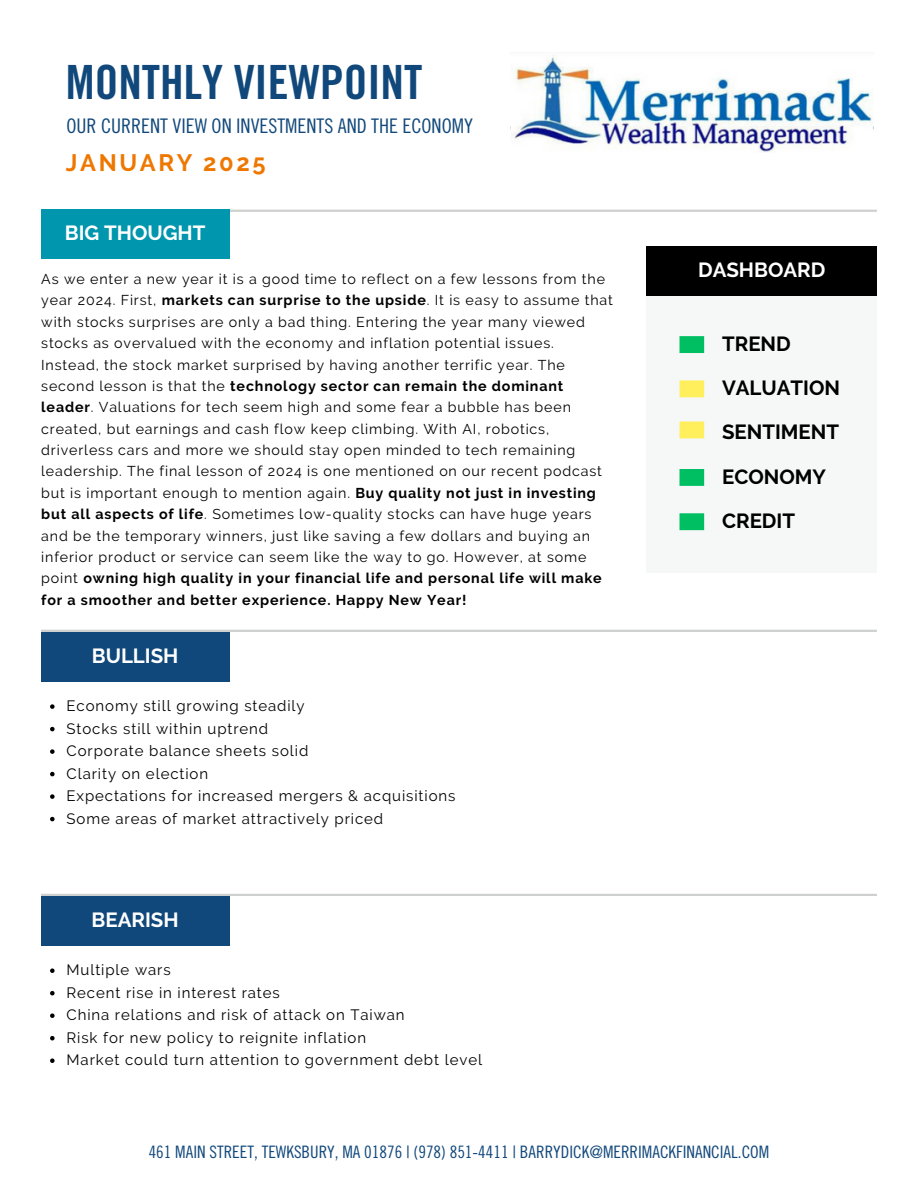
<style>
.page{position:relative;width:918px;height:1188px;background:#fff}
.page>*{position:absolute;margin:0;border:0;box-sizing:border-box;transform-origin:0 0}
.t1{font:47.25px "Trade Gothic LT Std Bd Cn 20";color:#11487b}
.t2{font:700 23.7px "Raleway";letter-spacing:.11em;color:#e70}
.t3{font:700 20.4px "Raleway";color:#000}
.t4{font:700 20.4px "Raleway";color:#fff}
.t5{font:20.1px "Trade Gothic LT Std Cn 18";color:#11487b}
.t6{font:17.1px "Trade Gothic LT Std Cn 18";color:#11487b}
.t7{font:15px "Raleway";letter-spacing:.06em;color:#000}
.t8{font:14.25px/21.3px "Raleway";letter-spacing:.06em;color:#000}
.s1{font-weight:700}
</style>
<div class="page">
<img style="left:511px;top:54px;width:362px;height:98px">
<hr style="left:41px;top:210px;width:836px;height:2px;background:#acb1ae">
<hr style="left:41px;top:630px;width:836px;height:2px;background:#acb1ae">
<hr style="left:41px;top:894px;width:836px;height:2px;background:#acb1ae">
<div style="left:41px;top:210px;width:188px;height:49px;background:#0096ae"></div>
<div style="left:647px;top:246px;width:230px;height:327px;background:#f6f7f7"></div>
<div style="left:647px;top:246px;width:230px;height:49px;background:#000"></div>
<div style="left:41px;top:632px;width:188px;height:49px;background:#11487b"></div>
<div style="left:41px;top:896px;width:188px;height:49px;background:#11487b"></div>
<div style="left:680px;top:336px;width:24px;height:17px;background:#00bf63"></div>
<div style="left:680px;top:380px;width:24px;height:17px;background:#ffef5d"></div>
<div style="left:680px;top:422px;width:24px;height:16px;background:#ffef5d"></div>
<div style="left:680px;top:469px;width:24px;height:17px;background:#00bf63"></div>
<div style="left:680px;top:513px;width:24px;height:17px;background:#00bf63"></div>
<svg style="left:50px;top:704px;width:5px;height:5px"></svg>
<svg style="left:50px;top:727px;width:5px;height:4px"></svg>
<svg style="left:50px;top:749px;width:5px;height:5px"></svg>
<svg style="left:50px;top:772px;width:5px;height:4px"></svg>
<svg style="left:50px;top:794px;width:5px;height:5px"></svg>
<svg style="left:50px;top:817px;width:5px;height:4px"></svg>
<svg style="left:50px;top:968px;width:5px;height:5px"></svg>
<svg style="left:50px;top:991px;width:5px;height:4px"></svg>
<svg style="left:50px;top:1013px;width:5px;height:5px"></svg>
<svg style="left:50px;top:1036px;width:5px;height:4px"></svg>
<svg style="left:50px;top:1058px;width:5px;height:5px"></svg>
<p class="t1" style="left:66px;top:65px;width:358px">MONTHLY VIEWPOINT</p>
<h1 class="t5" style="left:66px;top:118px;width:408px">OUR CURRENT VIEW ON INVESTMENTS AND THE ECONOMY</h1>
<h3 class="t2" style="left:66px;top:149px;width:201px">JANUARY 2025</h3>
<h2 class="t4" style="left:65px;top:221px;width:142px">BIG THOUGHT</h2>
<p class="t8" style="left:41px;top:268px;width:573px">As we enter a new year it is a good time to reflect on a few lessons from the year 2024. First, <span class="s1">markets can surprise to the upside</span>. It is easy to assume that with stocks surprises are only a bad thing. Entering the year many viewed stocks as overvalued with the economy and inflation potential issues.<br>Instead, the stock market surprised by having another terrific year. The second lesson is that the <span class="s1">technology sector can remain the dominant leader</span>. Valuations for tech seem high and some fear a bubble has been created, but earnings and cash flow keep climbing. With AI, robotics, driverless cars and more we should stay open minded to tech remaining leadership. The final lesson of 2024 is one mentioned on our recent podcast but is important enough to mention again. <span class="s1">Buy quality not just in investing but all aspects of life</span>. Sometimes low-quality stocks can have huge years and be the temporary winners, just like saving a few dollars and buying an inferior product or service can seem like the way to go. However, at some point <span class="s1">owning high quality in your financial life and personal life will make for a smoother and better experience. Happy New Year!</span></p>
<h3 class="t4" style="left:92px;top:644px;width:88px">BULLISH</h3>
<h3 class="t7" style="left:67px;top:697px;width:240px">Economy still growing steadily</h3>
<p class="t7" style="left:67px;top:720px;width:203px">Stocks still within uptrend</p>
<h3 class="t7" style="left:67px;top:742px;width:243px">Corporate balance sheets solid</h3>
<p class="t7" style="left:67px;top:765px;width:143px">Clarity on election</p>
<p class="t7" style="left:67px;top:787px;width:390px">Expectations for increased mergers &amp; acquisitions</p>
<h3 class="t7" style="left:67px;top:810px;width:318px">Some areas of market attractively priced</h3>
<p class="t4" style="left:92px;top:908px;width:89px">BEARISH</p>
<p class="t7" style="left:67px;top:961px;width:106px">Multiple wars</p>
<p class="t7" style="left:67px;top:984px;width:215px">Recent rise in interest rates</p>
<p class="t7" style="left:67px;top:1006px;width:340px">China relations and risk of attack on Taiwan</p>
<p class="t7" style="left:67px;top:1029px;width:301px">Risk for new policy to reignite inflation</p>
<p class="t7" style="left:67px;top:1051px;width:417px">Market could turn attention to government debt level</p>
<h3 class="t4" style="left:698px;top:258px;width:129px">DASHBOARD</h3>
<p class="t3" style="left:722px;top:332px;width:70px">TREND</p>
<h3 class="t3" style="left:722px;top:376px;width:120px">VALUATION</h3>
<p class="t3" style="left:722px;top:420px;width:119px">SENTIMENT</p>
<h3 class="t3" style="left:722px;top:464px;width:105px">ECONOMY</h3>
<p class="t3" style="left:722px;top:509px;width:74px">CREDIT</p>
<h4 class="t6" style="left:149px;top:1145px;width:622px">461 MAIN STREET, TEWKSBURY, MA 01876 | (978) 851-4411 | BARRYDICK@MERRIMACKFINANCIAL.COM</h4>
</div>
